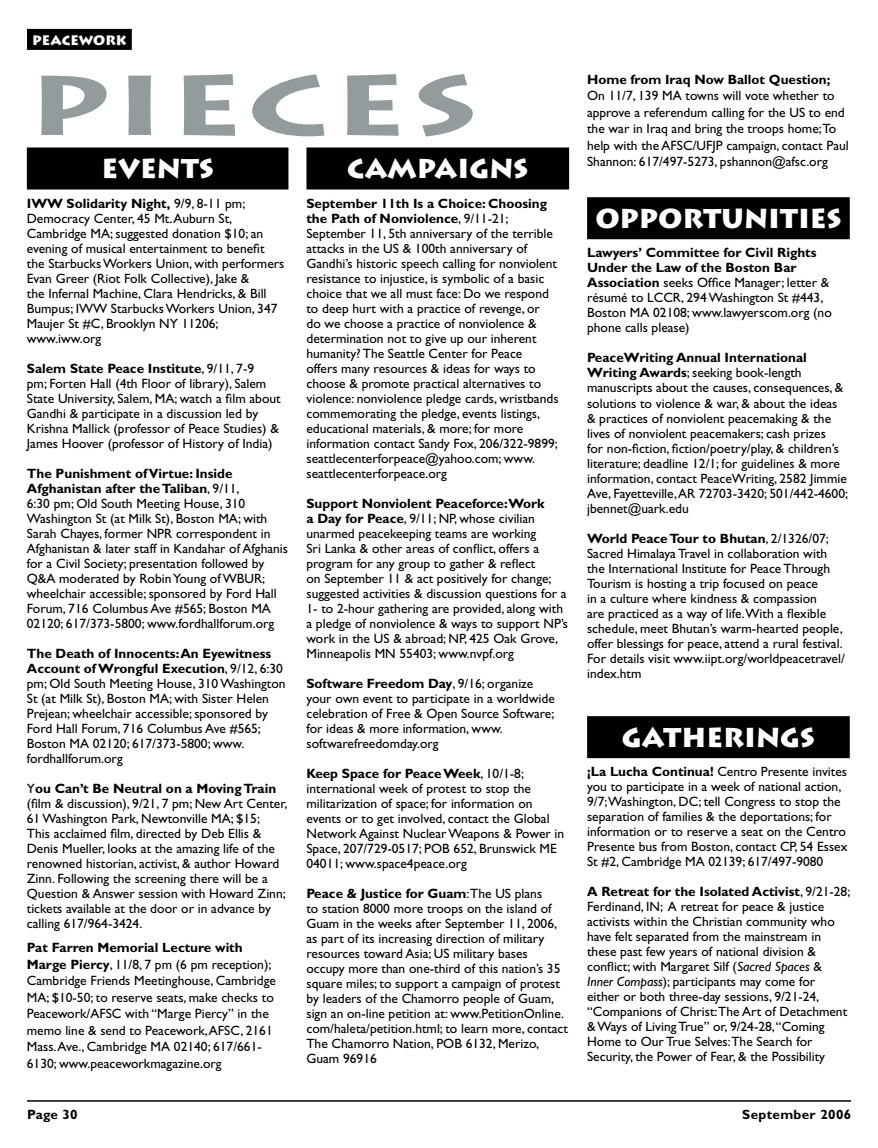
<style>
.page{position:relative;width:878px;height:1148px;background:#fff}
.page>*{position:absolute;margin:0;border:0;box-sizing:border-box;transform-origin:0 0}
.t1{font:700 84px "Lithos";letter-spacing:.015em;color:#949b9d;scale:1.52 1}
.t2{font:900 27px "Lithos";color:#fff}
.t3{font:13.5px/15px "Gill Sans";color:#000}
.t4{font:700 13.5px "Gill Sans";color:#000}
.t5{font:700 13.5px "Gill Sans";letter-spacing:.025em;color:#000}
.t6{font:900 13.5px "Lithos";color:#fff}
.s1{font-weight:700}
.s2{font-style:italic}
</style>
<div class="page">
<hr style="left:27px;top:1100px;width:823px;height:1px;background:#000">
<div style="left:27px;top:29px;width:105px;height:21px;background:#000"></div>
<div style="left:27px;top:147px;width:261px;height:42px;background:#000"></div>
<div style="left:306px;top:147px;width:263px;height:42px;background:#000"></div>
<div style="left:587px;top:197px;width:262px;height:42px;background:#000"></div>
<div style="left:587px;top:716px;width:262px;height:42px;background:#000"></div>
<p class="t6" style="left:32px;top:32px;width:96px">PEACEWORK</p>
<h1 class="t1" style="left:26px;top:55px;width:299px">PIECES</h1>
<h2 class="t2" style="left:101px;top:152px;width:114px">EVENTS</h2>
<p class="t3" style="left:27px;top:196px;width:259px"><span class="s1">IWW Solidarity Night,</span> 9/9, 8-11 pm; Democracy Center, 45 Mt. Auburn St, Cambridge MA; suggested donation $10; an evening of musical entertainment to benefit the Starbucks Workers Union, with performers Evan Greer (Riot Folk Collective), Jake &amp;<br>the Infernal Machine, Clara Hendricks, &amp; Bill Bumpus; IWW Starbucks Workers Union, 347<br>Maujer St #C, Brooklyn NY 11206; www.iww.org</p>
<p class="t3" style="left:27px;top:361px;width:255px"><span class="s1">Salem State Peace Institute</span>, 9/11, 7-9<br>pm; Forten Hall (4th Floor of library), Salem State University, Salem, MA; watch a film about Gandhi &amp; participate in a discussion led by Krishna Mallick (professor of Peace Studies) &amp; James Hoover (professor of History of India)</p>
<p class="t3" style="left:27px;top:466px;width:263px"><span class="s1">The Punishment of Virtue: Inside Afghanistan after the Taliban</span>, 9/11,<br>6:30 pm; Old South Meeting House, 310<br>Washington St (at Milk St), Boston MA; with Sarah Chayes, former NPR correspondent in Afghanistan &amp; later staff in Kandahar of Afghanis for a Civil Society; presentation followed by Q&amp;A moderated by Robin Young of WBUR; wheelchair accessible; sponsored by Ford Hall Forum, 716 Columbus Ave #565; Boston MA 02120; 617/373-5800; www.fordhallforum.org</p>
<p class="t3" style="left:27px;top:646px;width:260px"><span class="s1">The Death of Innocents: An Eyewitness Account of Wrongful Execution</span>, 9/12, 6:30 pm; Old South Meeting House, 310 Washington St (at Milk St), Boston MA; with Sister Helen Prejean; wheelchair accessible; sponsored by Ford Hall Forum, 716 Columbus Ave #565; Boston MA 02120; 617/373-5800; www. fordhallforum.org</p>
<p class="t3" style="left:27px;top:781px;width:262px">Y<span class="s1">ou Can’t Be Neutral on a Moving Train </span>(film &amp; discussion), 9/21, 7 pm; New Art Center, 61 Washington Park, Newtonville MA; $15;<br>This acclaimed film, directed by Deb Ellis &amp; Denis Mueller, looks at the amazing life of the renowned historian, activist, &amp; author Howard Zinn. Following the screening there will be a Question &amp; Answer session with Howard Zinn; tickets available at the door or in advance by calling 617/964-3424.</p>
<p class="t3" style="left:27px;top:939px;width:250px;line-height:16.5px"><span class="s1">Pat Farren Memorial Lecture with Marge Piercy</span>, 11/8, 7 pm (6 pm reception); Cambridge Friends Meetinghouse, Cambridge MA; $10-50; to reserve seats, make checks to Peacework/AFSC with “Marge Piercy” in the memo line &amp; send to Peacework, AFSC, 2161<br>Mass. Ave., Cambridge MA 02140; 617/661- 6130; www.peaceworkmagazine.org</p>
<h2 class="t2" style="left:347px;top:152px;width:182px">CAMPAIGNS</h2>
<p class="t3" style="left:306px;top:196px;width:253px"><span class="s1">September 11th Is a Choice: Choosing the Path of Nonviolence</span>, 9/11-21; September 11, 5th anniversary of the terrible attacks in the US &amp; 100th anniversary of Gandhi’s historic speech calling for nonviolent resistance to injustice, is symbolic of a basic choice that we all must face: Do we respond to deep hurt with a practice of revenge, or<br>do we choose a practice of nonviolence &amp; determination not to give up our inherent humanity? The Seattle Center for Peace<br>offers many resources &amp; ideas for ways to choose &amp; promote practical alternatives to violence: nonviolence pledge cards, wristbands commemorating the pledge, events listings, educational materials, &amp; more; for more information contact Sandy Fox, 206/322-9899; seattlecenterforpeace@yahoo.com; www. seattlecenterforpeace.org</p>
<p class="t3" style="left:306px;top:496px;width:263px"><span class="s1">Support Nonviolent Peaceforce:Work<br>a Day for Peace</span>, 9/11; NP, whose civilian unarmed peacekeeping teams are working<br>Sri Lanka &amp; other areas of conflict, offers a program for any group to gather &amp; reflect<br>on September 11 &amp; act positively for change; suggested activities &amp; discussion questions for a 1- to 2-hour gathering are provided, along with a pledge of nonviolence &amp; ways to support NP’s work in the US &amp; abroad; NP, 425 Oak Grove, Minneapolis MN 55403; www.nvpf.org</p>
<p class="t3" style="left:306px;top:676px;width:250px"><span class="s1">Software Freedom Day</span>, 9/16; organize your own event to participate in a worldwide celebration of Free &amp; Open Source Software; for ideas &amp; more information, www. softwarefreedomday.org</p>
<p class="t3" style="left:306px;top:766px;width:259px"><span class="s1">Keep Space for Peace Week</span>, 10/1-8; international week of protest to stop the militarization of space; for information on events or to get involved, contact the Global Network Against Nuclear Weapons &amp; Power in Space, 207/729-0517; POB 652, Brunswick ME 04011; www.space4peace.org</p>
<p class="t3" style="left:306px;top:886px;width:263px"><span class="s1">Peace &amp; Justice for Guam</span>:The US plans<br>to station 8000 more troops on the island of Guam in the weeks after September 11, 2006, as part of its increasing direction of military resources toward Asia; US military bases occupy more than one-third of this nation’s 35 square miles; to support a campaign of protest by leaders of the Chamorro people of Guam, sign an on-line petition at: www.PetitionOnline. com/haleta/petition.html; to learn more, contact The Chamorro Nation, POB 6132, Merizo, Guam 96916</p>
<p class="t4" style="left:587px;top:71px;width:245px">Home from Iraq Now Ballot Question;</p>
<p class="t3" style="left:587px;top:87px;width:263px;line-height:16.5px">On 11/7, 139 MA towns will vote whether to approve a referendum calling for the US to end the war in Iraq and bring the troops home;To help with the AFSC/UFJP campaign, contact Paul Shannon: 617/497-5273, pshannon@afsc.org</p>
<h2 class="t2" style="left:595px;top:201px;width:248px">OPPORTUNITIES</h2>
<p class="t3" style="left:587px;top:245px;width:246px"><span class="s1">Lawyers’ Committee for Civil Rights Under the Law of the Boston Bar Association</span> seeks Office Manager; letter &amp; résumé to LCCR, 294 Washington St #443, Boston MA 02108; www.lawyerscom.org (no phone calls please)</p>
<p class="t3" style="left:587px;top:350px;width:262px"><span class="s1">PeaceWriting Annual International Writing Awards</span>; seeking book-length manuscripts about the causes, consequences, &amp; solutions to violence &amp; war, &amp; about the ideas &amp; practices of nonviolent peacemaking &amp; the lives of nonviolent peacemakers; cash prizes<br>for non-fiction, fiction/poetry/play, &amp; children’s literature; deadline 12/1; for guidelines &amp; more information, contact PeaceWriting, 2582 Jimmie Ave, Fayetteville, AR 72703-3420; 501/442-4600; jbennet@uark.edu</p>
<p class="t3" style="left:587px;top:530px;width:259px"><span class="s1">World Peace Tour to Bhutan</span>, 2/1326/07; Sacred Himalaya Travel in collaboration with the International Institute for Peace Through Tourism is hosting a trip focused on peace<br>in a culture where kindness &amp; compassion<br>are practiced as a way of life.With a flexible schedule, meet Bhutan’s warm-hearted people, offer blessings for peace, attend a rural festival.<br>For details visit www.iipt.org/worldpeacetravel/ index.htm</p>
<h2 class="t2" style="left:622px;top:720px;width:195px">GATHERINGS</h2>
<p class="t3" style="left:587px;top:764px;width:262px"><span class="s1">¡La Lucha Continua!</span> Centro Presente invites you to participate in a week of national action, 9/7;Washington, DC; tell Congress to stop the separation of families &amp; the deportations; for information or to reserve a seat on the Centro Presente bus from Boston, contact CP, 54 Essex St #2, Cambridge MA 02139; 617/497-9080</p>
<p class="t3" style="left:587px;top:884px;width:265px"><span class="s1">A Retreat for the Isolated Activist</span>, 9/21-28; Ferdinand, IN; A retreat for peace &amp; justice activists within the Christian community who have felt separated from the mainstream in these past few years of national division &amp; conflict; with Margaret Silf (<span class="s2">Sacred Spaces</span> &amp; <span class="s2">Inner Compass</span>); participants may come for either or both three-day sessions, 9/21-24, “Companions of Christ:The Art of Detachment &amp; Ways of Living True” or, 9/24-28, “Coming Home to Our True Selves:The Search for Security, the Power of Fear, &amp; the Possibility</p>
<p class="t4" style="left:27px;top:1106px;width:52px">Page 3 0</p>
<p class="t5" style="left:742px;top:1106px;width:110px">September 2006</p>
</div>
